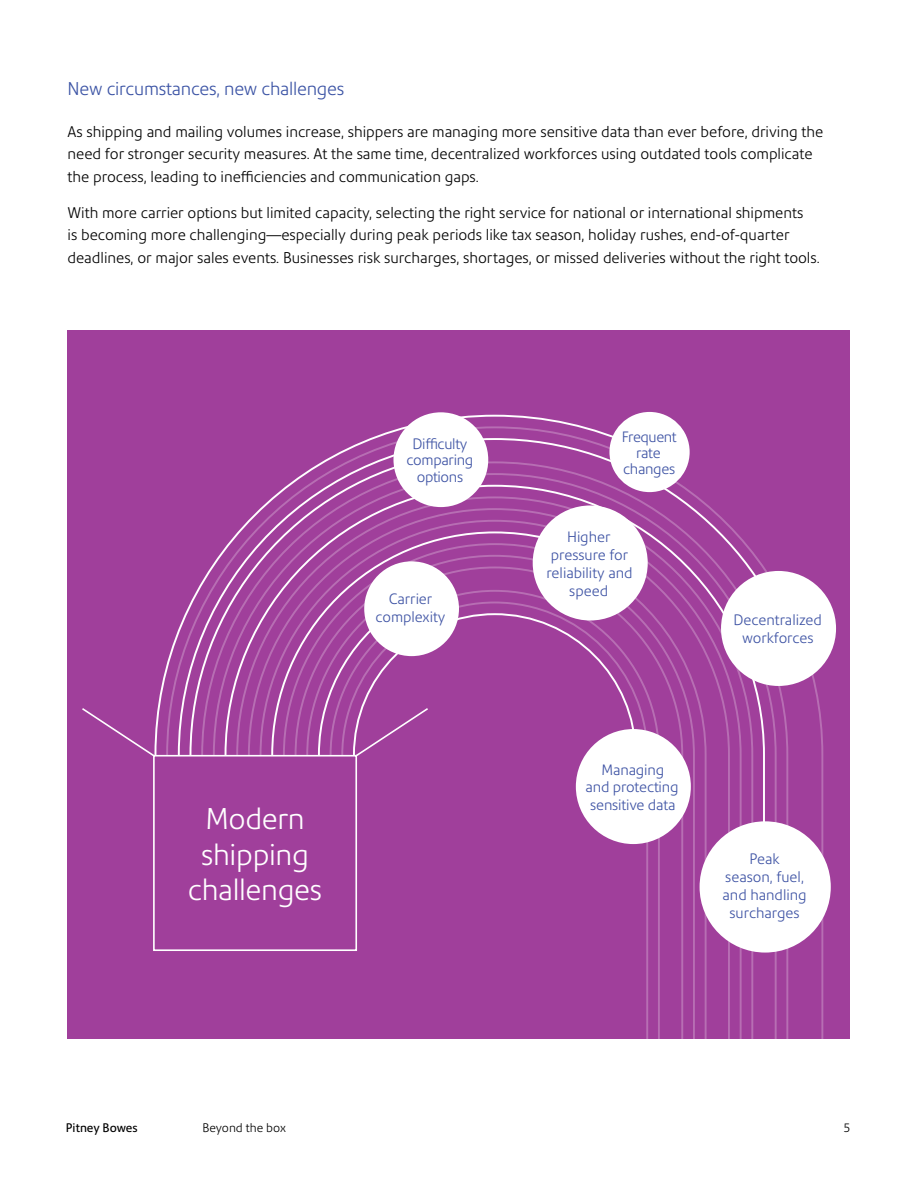
<style>
.page{position:relative;width:918px;height:1188px;background:#fff}
.page>*{position:absolute;margin:0;border:0;box-sizing:border-box;transform-origin:0 0}
.t1{font:300 29.1px/35.7px "Precision Sans";letter-spacing:-.01em;color:#fff;text-align:center}
.t2{font:300 18px "Precision Sans";letter-spacing:-.01em;color:#3c54a5}
.t3{font:300 15px/22.5px "Precision Sans";color:#000}
.t4{font:300 14.55px/17.9px "Precision Sans";letter-spacing:-.01em;color:#3e53a4;text-align:center}
.t5{font:300 12px "Precision Sans";color:#000}
.t6{font:12px "Precision Sans";color:#000}
</style>
<div class="page">
<div style="left:68px;top:330px;width:782px;height:708px;background:#a03f9b"></div>
<svg style="left:82px;top:708px;width:73px;height:50px"></svg>
<svg style="left:165px;top:425px;width:659px;height:614px"></svg>
<svg style="left:177px;top:437px;width:620px;height:320px"></svg>
<svg style="left:189px;top:453px;width:204px;height:304px"></svg>
<svg style="left:200px;top:460px;width:589px;height:579px"></svg>
<svg style="left:212px;top:472px;width:566px;height:567px"></svg>
<svg style="left:224px;top:484px;width:542px;height:366px"></svg>
<svg style="left:235px;top:495px;width:519px;height:544px"></svg>
<svg style="left:247px;top:507px;width:496px;height:532px"></svg>
<svg style="left:259px;top:519px;width:472px;height:520px"></svg>
<svg style="left:270px;top:531px;width:272px;height:226px"></svg>
<svg style="left:282px;top:542px;width:426px;height:497px"></svg>
<svg style="left:294px;top:554px;width:402px;height:485px"></svg>
<svg style="left:305px;top:566px;width:379px;height:473px"></svg>
<svg style="left:329px;top:589px;width:332px;height:450px"></svg>
<svg style="left:340px;top:601px;width:309px;height:438px"></svg>
<svg style="left:317px;top:599px;width:321px;height:159px"></svg>
<div style="left:533px;top:505px;width:115px;height:115px;background:#fff;border-radius:50%"></div>
<div style="left:364px;top:561px;width:95px;height:95px;background:#fff;border-radius:50%"></div>
<div style="left:721px;top:571px;width:115px;height:115px;background:#fff;border-radius:50%"></div>
<div style="left:700px;top:821px;width:131px;height:132px;background:#fff;border-radius:50%"></div>
<div style="left:576px;top:729px;width:115px;height:115px;background:#fff;border-radius:50%"></div>
<div style="left:609px;top:412px;width:81px;height:80px;background:#fff;border-radius:50%"></div>
<div style="left:393px;top:412px;width:95px;height:95px;background:#fff;border-radius:50%"></div>
<p class="t2" style="left:68px;top:78px;width:278px">New circumstances, new challenges</p>
<p class="t3" style="left:68px;top:120px;width:757px">As shipping and mailing volumes increase, shippers are managing more sensitive data than ever before, driving the need for stronger security measures. At the same time, decentralized workforces using outdated tools complicate the process, leading to inefficiencies and communication gaps.</p>
<p class="t3" style="left:68px;top:201px;width:754px">With more carrier options but limited capacity, selecting the right service for national or international shipments<br>is becoming more challenging—especially during peak periods like tax season, holiday rushes, end-of-quarter deadlines, or major sales events. Businesses risk surcharges, shortages, or missed deliveries without the right tools.</p>
<p class="t4" style="left:407px;top:436px;width:68px;line-height:16.2px">Difficulty comparing options</p>
<p class="t4" style="left:375px;top:590px;width:72px">Carrier complexity</p>
<p class="t1" style="left:188px;top:801px;width:136px">Modern shipping challenges</p>
<p class="t4" style="left:622px;top:428px;width:56px;line-height:16.2px">Frequent rate changes</p>
<p class="t4" style="left:546px;top:528px;width:88px">Higher pressure for reliability and speed</p>
<p class="t4" style="left:734px;top:611px;width:90px">Decentralized workforces</p>
<p class="t4" style="left:586px;top:760px;width:94px">Managing<br>and protecting sensitive data</p>
<p class="t4" style="left:723px;top:850px;width:86px">Peak<br>season, fuel, and handling surcharges</p>
<p class="t6" style="left:66px;top:1120px;width:73px">Pitney Bowes</p>
<p class="t5" style="left:202px;top:1120px;width:85px">Beyond the box</p>
<p class="t5" style="left:843px;top:1120px;width:9px">5</p>
</div>
